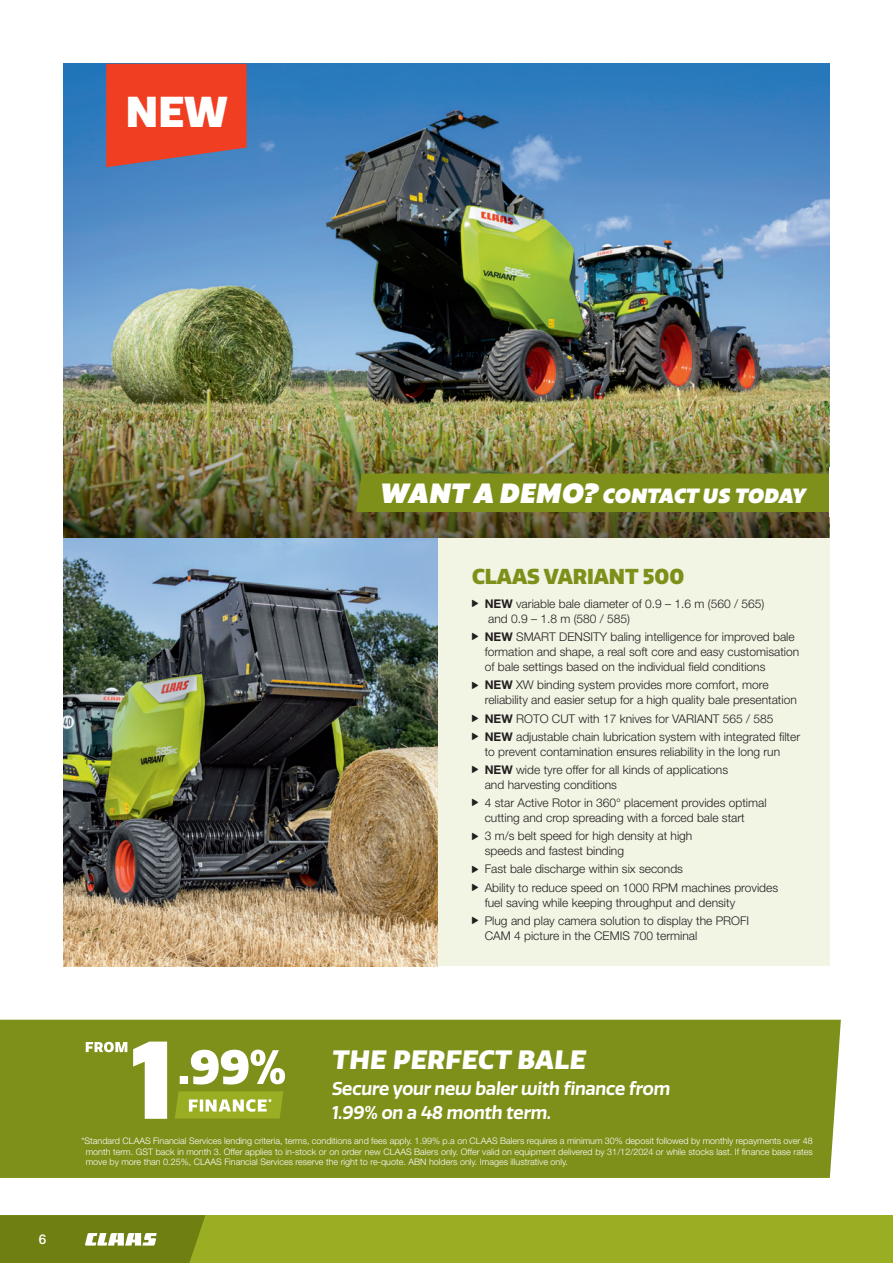
<style>
.page{position:relative;width:893px;height:1263px;background:#fff}
.page>*{position:absolute;margin:0;border:0;box-sizing:border-box;transform-origin:0 0}
.t1{font:900 42px "Quatro";color:#fff}
.t2{font:900 25.8px "Quatro";color:#fff}
.t3{font:italic 800 21.15px "Maipo Sans";letter-spacing:-.02em;color:#fff}
.t4{font:900 21px "Quatro";color:#7e901a}
.t5{font:600 18px/24px "Quatro";color:#fff}
.t6{font:500 13.5px "Helvetica Neue LT Pro";color:#fff}
.t7{font:300 12px/18.1px "Helvetica Neue LT Pro";color:#231f20}
.t8{font:300 9px/10.5px "Helvetica Neue LT Pro";color:#fff;text-align:justify}
.s1{font-size:28.5px}
.s2{font-weight:700}
</style>
<div class="page">
<div style="left:0;top:1215px;width:893px;height:48px;background:#9bae23"></div>
<svg style="left:0;top:1215px;width:205px;height:48px"></svg>
<img style="left:64px;top:64px;width:765px;height:326px">
<img style="left:64px;top:390px;width:765px;height:148px">
<div style="left:438px;top:538px;width:391px;height:428px;background:#f2f4e4"></div>
<img style="left:64px;top:538px;width:374px;height:428px">
<svg style="left:106px;top:63px;width:141px;height:104px"></svg>
<div style="left:356px;top:473px;width:473px;height:39px;background:#7e901a"></div>
<div style="left:0;top:1020px;width:841px;height:158px;background:#7e901a"></div>
<svg style="left:86px;top:1042px;width:41px;height:10px"></svg>
<svg style="left:175px;top:1091px;width:108px;height:27px"></svg>
<svg style="left:180px;top:1050px;width:105px;height:34px"></svg>
<svg style="left:133px;top:1041px;width:34px;height:78px"></svg>
<h1 class="t1" style="left:126px;top:86px;width:104px">NEW</h1>
<h3 class="t3" style="left:380px;top:481px;width:427px"><span class="s1">WANT A DEMO?</span> CONTACT US TODAY</h3>
<h3 class="t4" style="left:472px;top:564px;width:214px">CLAAS VARIANT 500</h3>
<p class="t7" style="left:485px;top:596px;width:281px;line-height:15px"><span class="s2">NEW</span> variable bale diameter of 0.9 – 1.6 m (560 / 565) and 0.9 – 1.8 m (580 / 585)</p>
<p class="t7" style="left:485px;top:629px;width:316px;line-height:15px"><span class="s2">NEW</span> SMART DENSITY baling intelligence for improved bale formation and shape, a real soft core and easy customisation of bale settings based on the individual field conditions</p>
<p class="t7" style="left:485px;top:677px;width:314px;line-height:15px"><span class="s2">NEW</span> XW binding system provides more comfort, more reliability and easier setup for a high quality bale presentation</p>
<p class="t7" style="left:485px;top:709px;width:317px"><span class="s2">NEW</span> ROTO CUT with 17 knives for VARIANT 565 / 585<br><span class="s2">NEW</span> adjustable chain lubrication system with integrated filter</p>
<p class="t7" style="left:485px;top:742px;width:297px">to prevent contamination ensures reliability in the long run<br><span class="s2">NEW</span> wide tyre offer for all kinds of applications</p>
<p class="t7" style="left:485px;top:775px;width:283px">and harvesting conditions<br>4 star Active Rotor in 360° placement provides optimal</p>
<p class="t7" style="left:485px;top:808px;width:262px">cutting and crop spreading with a forced bale start<br>3 m/s belt speed for high density at high</p>
<p class="t7" style="left:485px;top:842px;width:295px">speeds and fastest binding<br>Fast bale discharge within six seconds<br>Ability to reduce speed on 1000 RPM machines provides</p>
<p class="t7" style="left:485px;top:893px;width:266px">fuel saving while keeping throughput and density<br>Plug and play camera solution to display the PROFI</p>
<p class="t7" style="left:485px;top:926px;width:214px">CAM 4 picture in the CEMIS 700 terminal</p>
<p class="t6" style="left:39px;top:1231px;width:9px">6</p>
<h2 class="t2" style="left:331px;top:1044px;width:259px">THE PERFECT BALE</h2>
<h3 class="t5" style="left:331px;top:1077px;width:342px">Secure your new baler with finance from<br>1.99% on a 48 month term.</h3>
<p class="t8" style="left:86px;top:1136px;width:729px;text-indent:-4px">*Standard CLAAS Financial Services lending criteria, terms, conditions and fees apply. 1.99% p.a on CLAAS Balers requires a minimum 30% deposit followed by monthly repayments over 48 month term. GST back in month 3. Offer applies to in-stock or on order new CLAAS Balers only. Offer valid on equipment delivered by 31/12/2024 or while stocks last. If finance base rates move by more than 0.25%, CLAAS Financial Services reserve the right to re-quote. ABN holders only. Images illustrative only.</p>
</div>
